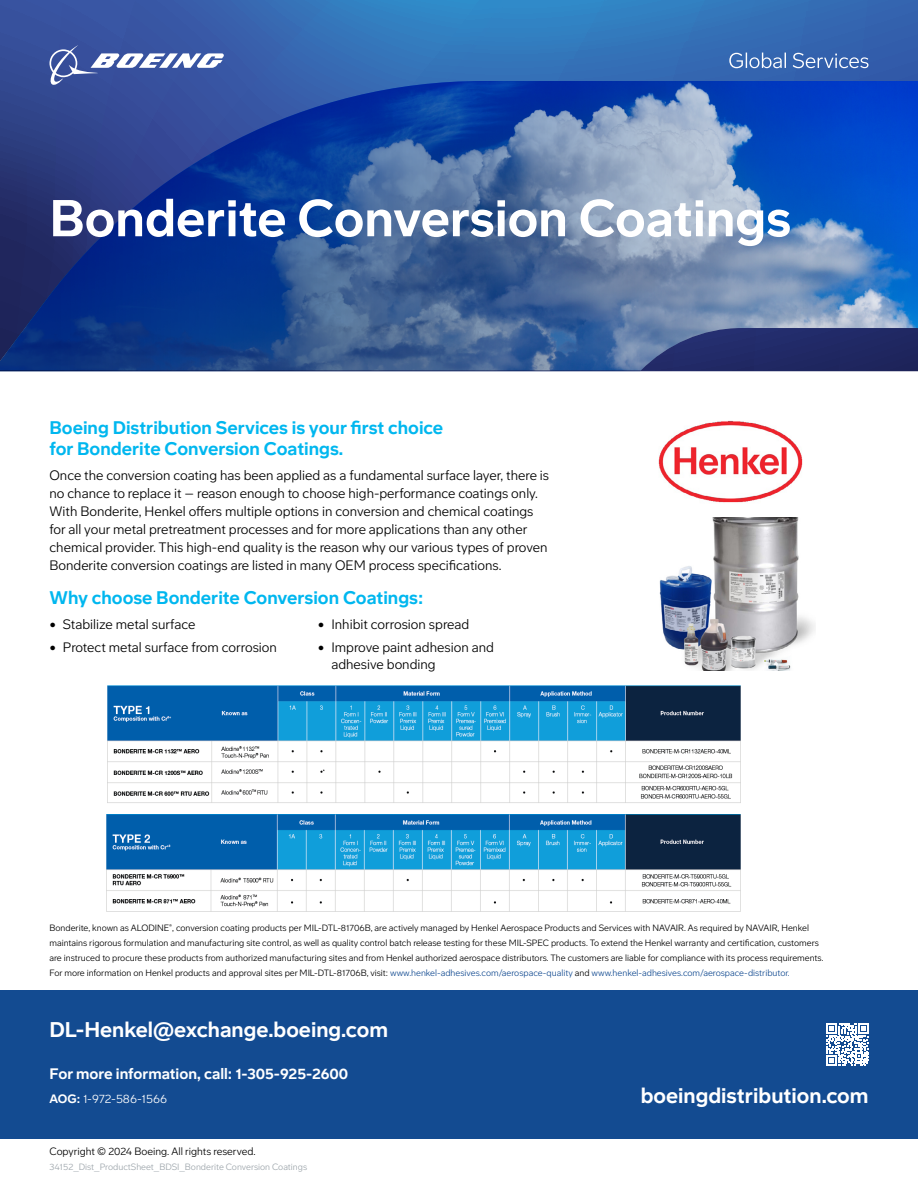
<style>
.page{position:relative;width:918px;height:1188px;background:#fff}
.page>*{position:absolute;margin:0;border:0;box-sizing:border-box;transform-origin:0 0}
.t1{font:700 51px "Boeing Meso";color:#fff}
.t2{font:700 21px "Boeing Meso";color:#fff}
.t3{font:700 18px/21px "Boeing Meso";color:#00b7ef}
.t4{font:700 15px "Boeing Meso";color:#fff}
.t5{font:300 13.5px/18px "Boeing Meso";color:#000}
.t6{font:300 12px "Boeing Meso";color:#fff}
.t7{font:300 10.5px "Boeing Meso";color:#000}
.t8{font:300 9px/15px "Boeing Meso";color:#000}
.t9{font:300 9px "Boeing Meso";color:#9da5ab}
.s1{color:#134b91}
.s2{font-weight:700}
</style>
<div class="page">
<svg style="left:0;top:0;width:918px;height:81px;background:#346bb3"></svg>
<div style="left:0;top:990px;width:918px;height:149px;background:#134b91"></div>
<img style="left:659px;top:518px;width:156px;height:152px">
<img style="left:658px;top:421px;width:145px;height:82px">
<svg style="left:729px;top:53px;width:140px;height:15px;background:#6286c0"></svg>
<svg style="left:0;top:81px;width:918px;height:290px;background:#365a9f"></svg>
<svg style="left:49px;top:45px;width:175px;height:41px"></svg>
<img style="left:107px;top:686px;width:633px;height:117px">
<img style="left:107px;top:814px;width:634px;height:97px">
<svg style="left:827px;top:1023px;width:42px;height:42px"></svg>
<h1 class="t1" style="left:49px;top:187px;width:743px">Bonderite Conversion Coatings</h1>
<h3 class="t3" style="left:49px;top:417px;width:395px">Boeing Distribution Services is your first choice for Bonderite Conversion Coatings.</h3>
<p class="t5" style="left:49px;top:466px;width:501px">Once the conversion coating has been applied as a fundamental surface layer, there is no chance to replace it – reason enough to choose high-performance coatings only.<br>With Bonderite, Henkel offers multiple options in conversion and chemical coatings for all your metal pretreatment processes and for more applications than any other chemical provider. This high-end quality is the reason why our various types of proven Bonderite conversion coatings are listed in many OEM process specifications.</p>
<h3 class="t3" style="left:49px;top:588px;width:375px">Why choose Bonderite Conversion Coatings:</h3>
<h3 class="t5" style="left:49px;top:615px;width:147px">• Stabilize metal surface</h3>
<h3 class="t5" style="left:49px;top:638px;width:229px">• Protect metal surface from corrosion</h3>
<h3 class="t5" style="left:318px;top:615px;width:153px">• Inhibit corrosion spread</h3>
<h3 class="t5" style="left:331px;top:639px;width:164px;line-height:16.5px;text-indent:-14px">• Improve paint adhesion and adhesive bonding</h3>
<p class="t8" style="left:49px;top:920px;width:776px">Bonderite, known as ALODINE<sup>®</sup>, conversion coating products per MIL-DTL-81706B, are actively managed by Henkel Aerospace Products and Services with NAVAIR. As required by NAVAIR, Henkel maintains rigorous formulation and manufacturing site control, as well as quality control batch release testing for these MIL-SPEC products. To extend the Henkel warranty and certification, customers are instruced to procure these products from authorized manufacturing sites and from Henkel authorized aerospace distributors. The customers are liable for compliance with its process requirements.<br>For more information on Henkel products and approval sites per MIL-DTL-81706B, visit: <span class="s1">www.henkel-adhesives.com/aerospace-quality</span> and <span class="s1">www.henkel-adhesives.com/aerospace-distributor.</span></p>
<h2 class="t2" style="left:49px;top:1017px;width:340px">DL-Henkel@exchange.boeing.com</h2>
<h3 class="t4" style="left:49px;top:1065px;width:300px">For more information, call: 1-305-925-2600</h3>
<h3 class="t6" style="left:49px;top:1091px;width:119px"><span class="s2">AOG:</span> 1-972-586-1566</h3>
<p class="t7" style="left:49px;top:1145px;width:208px">Copyright © 2024 Boeing. All rights reserved.</p>
<p class="t9" style="left:49px;top:1161px;width:259px">34152_Dist_ProductSheet_BDSI_Bonderite Conversion Coatings</p>
<h2 class="t2" style="left:641px;top:1082px;width:229px">boeingdistribution.com</h2>
</div>
